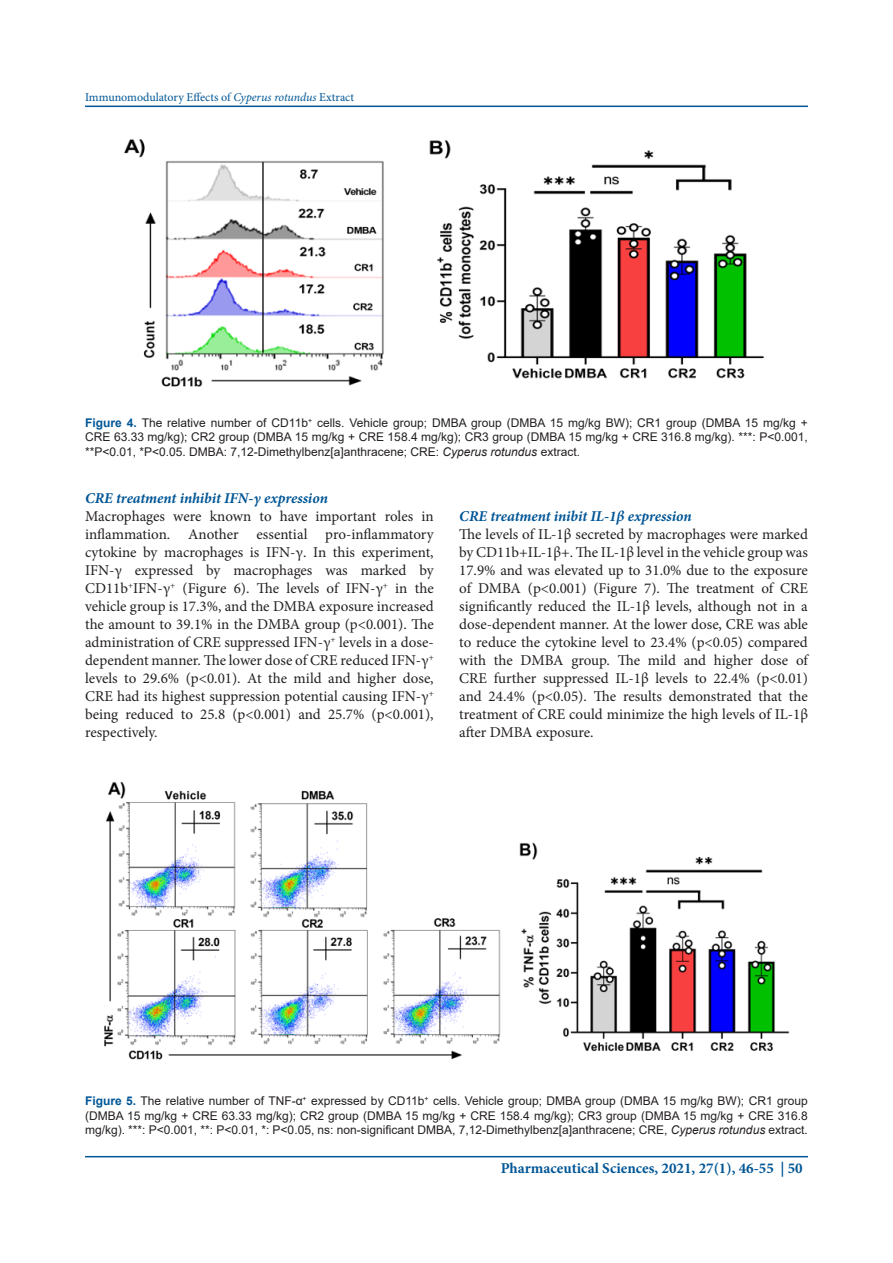
<style>
.page{position:relative;width:893px;height:1263px;background:#fff}
.page>*{position:absolute;margin:0;border:0;box-sizing:border-box;transform-origin:0 0}
.t1{font:15px/18px "Minion Pro";color:#231f20;text-align:justify}
.t2{font:italic 700 15px "Minion Pro";letter-spacing:-.005em;color:#005696}
.t3{font:700 15px "Minion Pro";color:#005696}
.t4{font:12px/14.4px "Arial";color:#231f20;text-align:justify}
.t5{font:12px "Minion Pro";color:#005696}
.s1{font-style:italic}
.s2{font-weight:700;color:#005696}
</style>
<div class="page">
<hr style="left:85px;top:106px;width:723px;height:1px;background:#005696">
<hr style="left:85px;top:1156px;width:723px;height:1px;background:#005696">
<img style="left:124px;top:139px;width:640px;height:248px">
<img style="left:104px;top:781px;width:686px;height:279px">
<p class="t5" style="left:85px;top:89px;width:271px">Immunomodulatory Effects of <span class="s1">Cyperus rotundus</span> Extract</p>
<p class="t4" style="left:85px;top:415px;width:724px"><span class="s2">Figure 4.</span> The relative number of CD11b<sup>+</sup> cells. Vehicle group; DMBA group (DMBA 15 mg/kg BW); CR1 group (DMBA 15 mg/kg + CRE 63.33 mg/kg); CR2 group (DMBA 15 mg/kg + CRE 158.4 mg/kg); CR3 group (DMBA 15 mg/kg + CRE 316.8 mg/kg). ***: P&lt;0.001, **P&lt;0.01, *P&lt;0.05. DMBA: 7,12-Dimethylbenz[a]anthracene; CRE: <span class="s1">Cyperus rotundus</span> extract.</p>
<p class="t2" style="left:85px;top:488px;width:244px">CRE treatment inhibit IFN-γ expression</p>
<p class="t1" style="left:85px;top:507px;width:350px">Macrophages were known to have important roles in inflammation. Another essential pro-inflammatory cytokine by macrophages is IFN-γ. In this experiment, IFN-γ expressed by macrophages was marked by CD11b<sup>+</sup>IFN-γ<sup>+</sup> (Figure 6). The levels of IFN-γ<sup>+</sup> in the vehicle group is 17.3%, and the DMBA exposure increased the amount to 39.1% in the DMBA group (p&lt;0.001). The administration of CRE suppressed IFN-γ<sup>+</sup> levels in a dose&shy;dependent manner. The lower dose of CRE reduced IFN-γ<sup>+ </sup>levels to 29.6% (p&lt;0.01). At the mild and higher dose, CRE had its highest suppression potential causing IFN-γ<sup>+ </sup>being reduced to 25.8 (p&lt;0.001) and 25.7% (p&lt;0.001), respectively.</p>
<p class="t2" style="left:459px;top:506px;width:234px">CRE treatment inibit IL-1β expression</p>
<p class="t1" style="left:459px;top:525px;width:350px">The levels of IL-1β secreted by macrophages were marked by CD11b+IL-1β+. The IL-1β level in the vehicle group was 17.9% and was elevated up to 31.0% due to the exposure of DMBA (p&lt;0.001) (Figure 7). The treatment of CRE significantly reduced the IL-1β levels, although not in a dose-dependent manner. At the lower dose, CRE was able to reduce the cytokine level to 23.4% (p&lt;0.05) compared with the DMBA group. The mild and higher dose of CRE further suppressed IL-1β levels to 22.4% (p&lt;0.01) and 24.4% (p&lt;0.05). The results demonstrated that the treatment of CRE could minimize the high levels of IL-1β after DMBA exposure.</p>
<p class="t4" style="left:85px;top:1094px;width:724px"><span class="s2">Figure 5.</span> The relative number of TNF-α<sup>+</sup> expressed by CD11b<sup>+</sup> cells. Vehicle group; DMBA group (DMBA 15 mg/kg BW); CR1 group (DMBA 15 mg/kg + CRE 63.33 mg/kg); CR2 group (DMBA 15 mg/kg + CRE 158.4 mg/kg); CR3 group (DMBA 15 mg/kg + CRE 316.8 mg/kg). ***: P&lt;0.001, **: P&lt;0.01, *: P&lt;0.05, ns: non-significant DMBA, 7,12-Dimethylbenz[a]anthracene; CRE, <span class="s1">Cyperus rotundus</span> extract.</p>
<p class="t3" style="left:501px;top:1158px;width:303px">Pharmaceutical Sciences, 2021, 27(1), 46-55 | 50</p>
</div>
